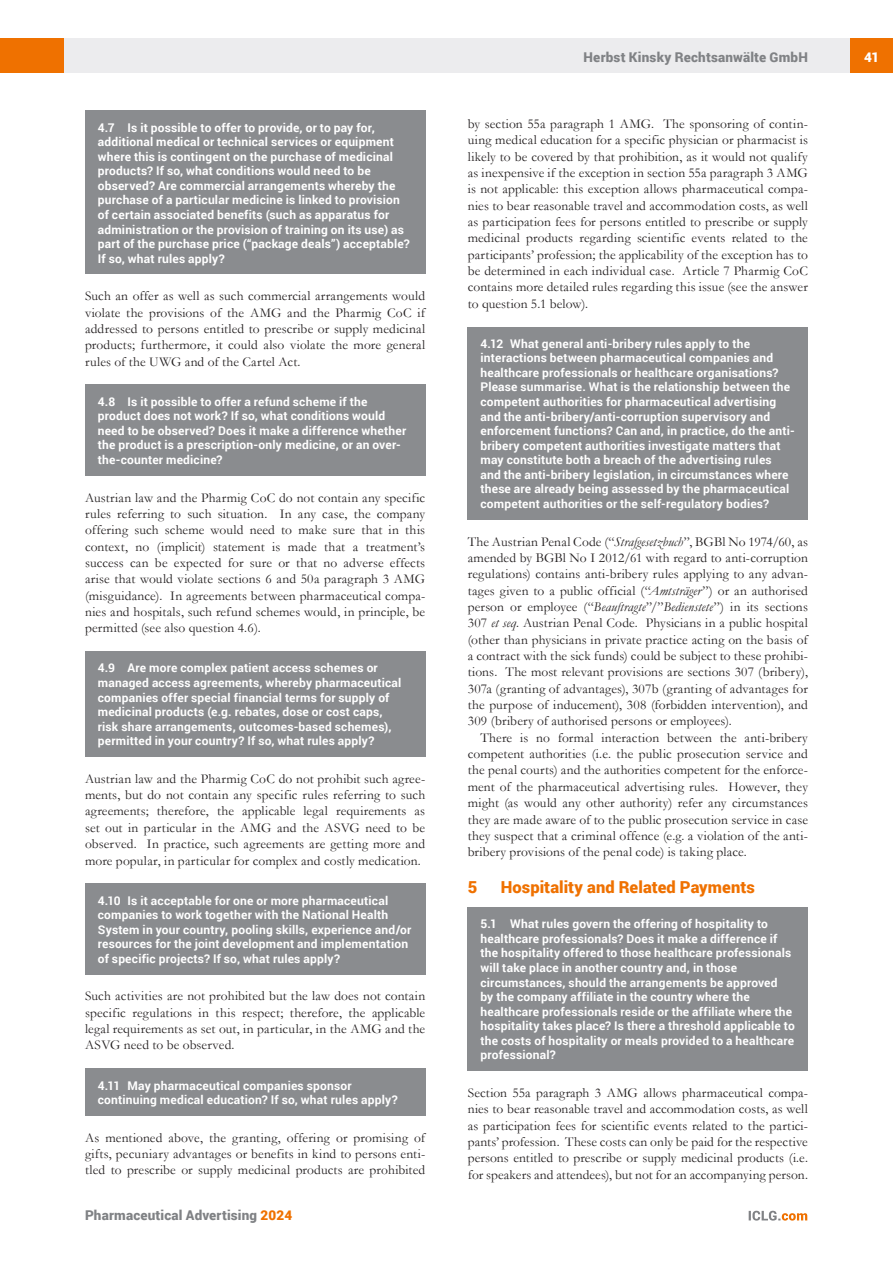
<style>
.page{position:relative;width:893px;height:1263px;background:#fff}
.page>*{position:absolute;margin:0;border:0;box-sizing:border-box;transform-origin:0 0}
.t1{font:900 16.5px "Roboto";letter-spacing:.005em;color:#ef7100}
.t2{font:13.5px/16.4px "Garamond";letter-spacing:.01em;color:#231f20;text-align:justify}
.t3{font:900 13.5px "Roboto";letter-spacing:.015em;color:#808285}
.t4{font:900 13.5px "Roboto";color:#fff}
.t5{font:700 12px/14.5px "Roboto";letter-spacing:.015em;color:#fff}
.s1{color:#ef7100}
.s2{font-style:italic}
</style>
<div class="page">
<div style="left:64px;top:38px;width:786px;height:34px;background:#ececee"></div>
<div style="left:850px;top:38px;width:43px;height:34px;background:#ef7100"></div>
<div style="left:0;top:38px;width:64px;height:34px;background:#ef7100"></div>
<svg style="left:749px;top:1211px;width:58px;height:9px"></svg>
<div style="left:468px;top:327px;width:340px;height:193px;background:#8a8c8f"></div>
<div style="left:468px;top:907px;width:340px;height:164px;background:#8a8c8f"></div>
<div style="left:85px;top:111px;width:340px;height:163px;background:#8a8c8f"></div>
<div style="left:85px;top:385px;width:340px;height:91px;background:#8a8c8f"></div>
<div style="left:85px;top:651px;width:340px;height:106px;background:#8a8c8f"></div>
<div style="left:85px;top:883px;width:340px;height:91px;background:#8a8c8f"></div>
<div style="left:85px;top:1068px;width:340px;height:48px;background:#8a8c8f"></div>
<p class="t5" style="left:98px;top:120px;width:314px">4.7 Is it possible to offer to provide, or to pay for, additional medical or technical services or equipment where this is contingent on the purchase of medicinal products? If so, what conditions would need to be observed? Are commercial arrangements whereby the purchase of a particular medicine is linked to provision of certain associated benefits (such as apparatus for administration or the provision of training on its use) as part of the purchase price (“package deals”) acceptable?<br>If so, what rules apply?</p>
<p class="t2" style="left:85px;top:287px;width:342px">Such an offer as well as such commercial arrangements would violate the provisions of the AMG and the Pharmig CoC if addressed to persons entitled to prescribe or supply medicinal products; furthermore, it could also violate the more general rules of the UWG and of the Cartel Act.</p>
<p class="t5" style="left:98px;top:394px;width:310px">4.8 Is it possible to offer a refund scheme if the product does not work? If so, what conditions would need to be observed? Does it make a difference whether the product is a prescription-only medicine, or an over&shy;the-counter medicine?</p>
<p class="t2" style="left:85px;top:489px;width:342px">Austrian law and the Pharmig CoC do not contain any specific rules referring to such situation. In any case, the company offering such scheme would need to make sure that in this context, no (implicit) statement is made that a treatment’s success can be expected for sure or that no adverse effects arise that would violate sections 6 and 50a paragraph 3 AMG (misguidance). In agreements between pharmaceutical compa&shy;nies and hospitals, such refund schemes would, in principle, be permitted (see also question 4.6).</p>
<p class="t5" style="left:98px;top:660px;width:305px">4.9 Are more complex patient access schemes or managed access agreements, whereby pharmaceutical companies offer special financial terms for supply of medicinal products (e.g. rebates, dose or cost caps, risk share arrangements, outcomes-based schemes), permitted in your country? If so, what rules apply?</p>
<p class="t2" style="left:85px;top:770px;width:342px">Austrian law and the Pharmig CoC do not prohibit such agree&shy;ments, but do not contain any specific rules referring to such agreements; therefore, the applicable legal requirements as set out in particular in the AMG and the ASVG need to be observed. In practice, such agreements are getting more and more popular, in particular for complex and costly medication.</p>
<p class="t5" style="left:98px;top:892px;width:315px">4.10 Is it acceptable for one or more pharmaceutical companies to work together with the National Health System in your country, pooling skills, experience and/or resources for the joint development and implementation of specific projects? If so, what rules apply?</p>
<p class="t2" style="left:85px;top:988px;width:342px">Such activities are not prohibited but the law does not contain specific regulations in this respect; therefore, the applicable legal requirements as set out, in particular, in the AMG and the ASVG need to be observed.</p>
<p class="t5" style="left:98px;top:1077px;width:302px">4.11 May pharmaceutical companies sponsor continuing medical education? If so, what rules apply?</p>
<p class="t2" style="left:85px;top:1129px;width:342px">As mentioned above, the granting, offering or promising of gifts, pecuniary advantages or benefits in kind to persons enti&shy;tled to prescribe or supply medicinal products are prohibited</p>
<p class="t3" style="left:85px;top:1206px;width:209px">Pharmaceutical Advertising <span class="s1">2024</span></p>
<p class="t3" style="left:584px;top:48px;width:226px">Herbst Kinsky Rechtsanwälte GmbH</p>
<p class="t4" style="left:864px;top:48px;width:17px">41</p>
<p class="t2" style="left:468px;top:115px;width:342px">by section 55a paragraph 1 AMG. The sponsoring of contin&shy;uing medical education for a specific physician or pharmacist is likely to be covered by that prohibition, as it would not qualify as inexpensive if the exception in section 55a paragraph 3 AMG is not applicable: this exception allows pharmaceutical compa&shy;nies to bear reasonable travel and accommodation costs, as well as participation fees for persons entitled to prescribe or supply medicinal products regarding scientific events related to the participants’ profession; the applicability of the exception has to be determined in each individual case. Article 7 Pharmig CoC contains more detailed rules regarding this issue (see the answer to question 5.1 below).</p>
<p class="t5" style="left:480px;top:336px;width:316px">4.12 What general anti-bribery rules apply to the interactions between pharmaceutical companies and healthcare professionals or healthcare organisations?<br>Please summarise. What is the relationship between the competent authorities for pharmaceutical advertising and the anti-bribery/anti-corruption supervisory and enforcement functions? Can and, in practice, do the anti&shy;bribery competent authorities investigate matters that may constitute both a breach of the advertising rules and the anti-bribery legislation, in circumstances where these are already being assessed by the pharmaceutical competent authorities or the self-regulatory bodies?</p>
<p class="t2" style="left:468px;top:533px;width:342px">The Austrian Penal Code (“<span class="s2">Strafgesetzbuch</span>”, BGBl No 1974/60, as amended by BGBl No I 2012/61 with regard to anti-corruption regulations) contains anti-bribery rules applying to any advan&shy;tages given to a public official (“<span class="s2">Amtsträger</span>”) or an authorised person or employee (“<span class="s2">Beauftragte</span>”/”<span class="s2">Bedienstete</span>”) in its sections 307 <span class="s2">et seq</span>. Austrian Penal Code. Physicians in a public hospital (other than physicians in private practice acting on the basis of a contract with the sick funds) could be subject to these prohibi&shy;tions. The most relevant provisions are sections 307 (bribery), 307a (granting of advantages), 307b (granting of advantages for the purpose of inducement), 308 (forbidden intervention), and 309 (bribery of authorised persons or employees).</p>
<p class="t2" style="left:468px;top:729px;width:342px;text-indent:13px">There is no formal interaction between the anti-bribery competent authorities (i.e. the public prosecution service and the penal courts) and the authorities competent for the enforce&shy;ment of the pharmaceutical advertising rules. However, they might (as would any other authority) refer any circumstances they are made aware of to the public prosecution service in case they suspect that a criminal offence (e.g. a violation of the anti&shy;bribery provisions of the penal code) is taking place.</p>
<p class="t1" style="left:468px;top:875px;width:11px">5</p>
<p class="t1" style="left:501px;top:875px;width:256px">Hospitality and Related Payments</p>
<p class="t5" style="left:480px;top:916px;width:316px">5.1 What rules govern the offering of hospitality to healthcare professionals? Does it make a difference if the hospitality offered to those healthcare professionals will take place in another country and, in those circumstances, should the arrangements be approved<br>by the company affiliate in the country where the healthcare professionals reside or the affiliate where the hospitality takes place? Is there a threshold applicable to the costs of hospitality or meals provided to a healthcare professional?</p>
<p class="t2" style="left:468px;top:1084px;width:342px">Section 55a paragraph 3 AMG allows pharmaceutical compa&shy;nies to bear reasonable travel and accommodation costs, as well as participation fees for scientific events related to the partici&shy;pants’ profession. These costs can only be paid for the respective persons entitled to prescribe or supply medicinal products (i.e. for speakers and attendees), but not for an accompanying person.</p>
</div>
